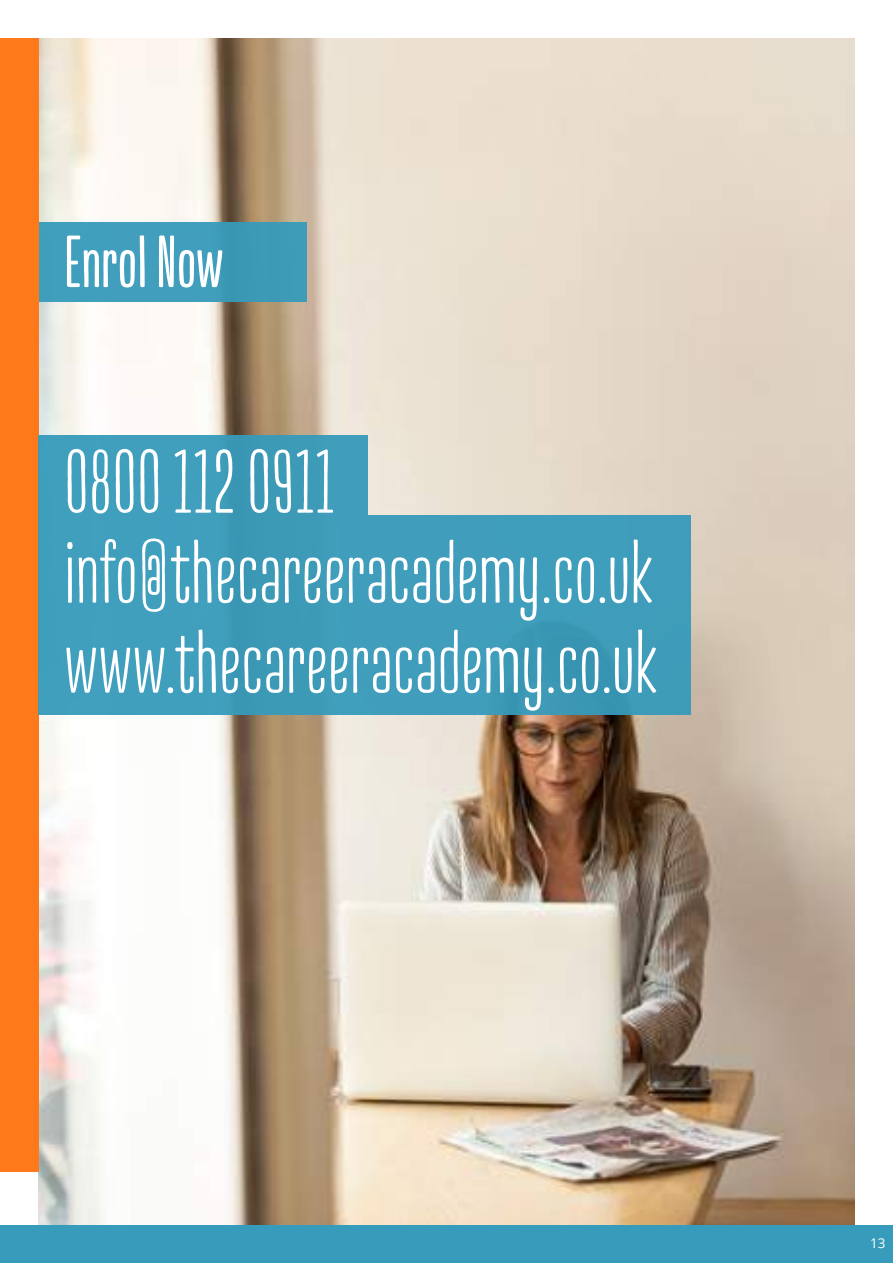
<style>
.page{position:relative;width:893px;height:1263px;background:#fff}
.page>*{position:absolute;margin:0;border:0;box-sizing:border-box;transform-origin:0 0}
.t1{font:90px/90px "Briko";color:#fff}
.t2{font:700 73.65px "Briko";color:#fff}
.t3{font:13.5px "Open Sans";color:#fff}
</style>
<div class="page">
<img style="left:38px;top:38px;width:817px;height:1187px">
<div style="left:0;top:1225px;width:893px;height:38px;background:#379bbb"></div>
<div style="left:0;top:38px;width:39px;height:1133px;background:#fe791a"></div>
<div style="left:39px;top:222px;width:268px;height:80px;background:#409fbd"></div>
<div style="left:39px;top:435px;width:329px;height:80px;background:#409fbd"></div>
<div style="left:39px;top:515px;width:652px;height:199px;background:#409ebc"></div>
<p class="t2" style="left:64px;top:224px;width:161px">Enrol Now</p>
<p class="t1" style="left:64px;top:438px;width:595px">0800 112 0911 info@thecareeracademy.co.uk www.thecareeracademy.co.uk</p>
<p class="t3" style="left:870px;top:1234px;width:17px">13</p>
</div>
